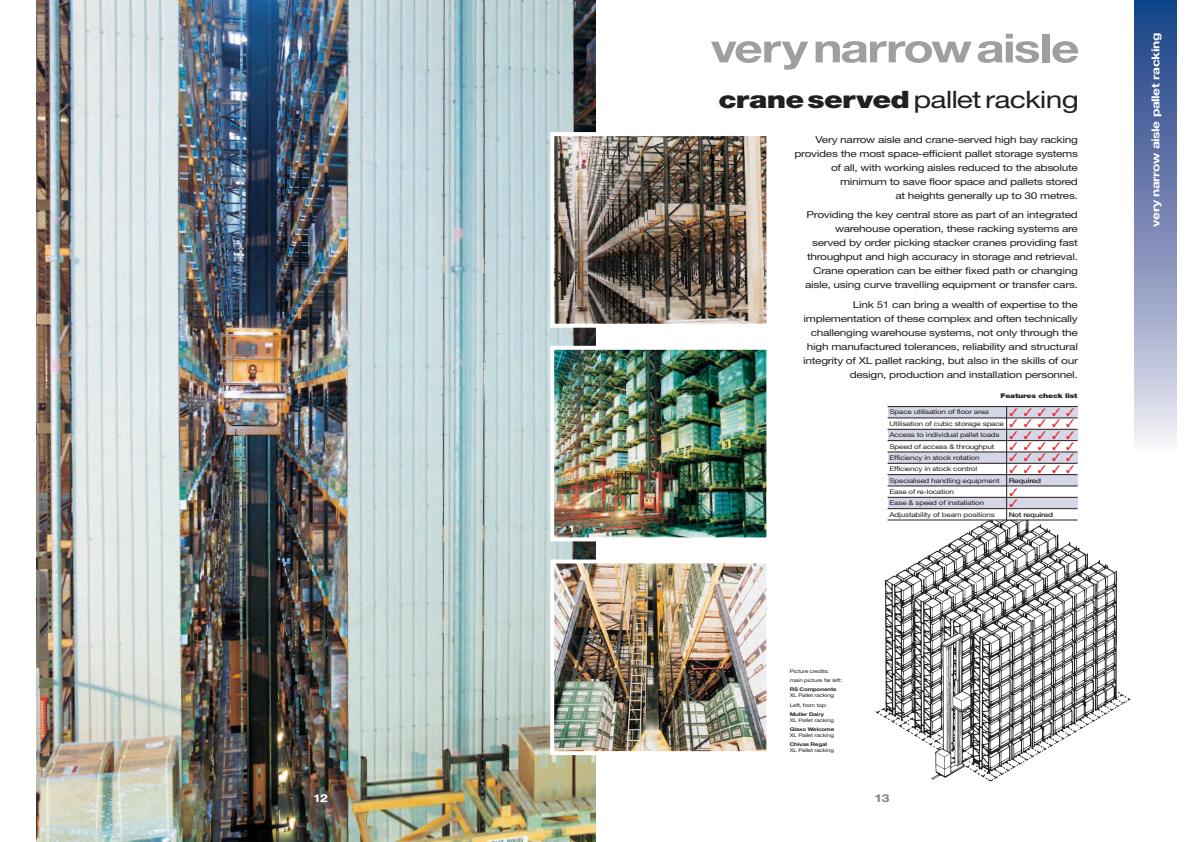
<style>
.page{position:relative;width:1191px;height:842px;background:#fff}
.page>*{position:absolute;margin:0;border:0;box-sizing:border-box;transform-origin:0 0}
.t1{font:700 40px "Helvetica Neue";letter-spacing:-.03em;color:#9d9fa1;scale:1.25 1}
.t2{font:24px "Helvetica Neue";letter-spacing:-.025em;color:#231f20;scale:1.25 1}
.t3{font:11px/22.7px "Zapf Dingbats";color:#ed1c24}
.t4{font:700 11px "Helvetica Neue";letter-spacing:-.025em;color:#fff;scale:1.25 1}
.t5{font:700 11px "Helvetica Neue";color:#808285;scale:1.25 1}
.t6{font:9.5px/14px "Helvetica Neue";letter-spacing:-.025em;color:#231f20;text-align:right;scale:1.25 1}
.t7{font:6.5px/11.3px "Helvetica Neue";letter-spacing:-.025em;color:#231f20;scale:1.25 1}
.t8{font:500 6.5px "Helvetica Neue";letter-spacing:-.025em;color:#231f20;scale:1.25 1}
.t9{font:900 6.5px "Helvetica Neue";letter-spacing:-.025em;color:#231f20;scale:1.25 1}
.t10{font:5px/8.8px "Helvetica Neue";letter-spacing:-.025em;color:#231f20;scale:1.25 1}
.t11{font:700 5px "Helvetica Neue";letter-spacing:-.025em;color:#231f20;scale:1.25 1}
.s1{font-weight:900}
</style>
<div class="page">
<img style="left:37px;top:0;width:558px;height:842px">
<div style="left:1134px;top:0;width:42px;height:449px;background:linear-gradient(to bottom,#123881,#ece6f1)"></div>
<img style="left:875px;top:502px;width:256px;height:280px">
<div style="left:887px;top:509px;width:119px;height:11px;background:#fff"></div>
<div style="left:887px;top:407px;width:190px;height:11px;background:#d5d7e7"></div>
<div style="left:887px;top:429px;width:190px;height:12px;background:#d5d7e7"></div>
<div style="left:887px;top:452px;width:190px;height:11px;background:#d5d7e7"></div>
<div style="left:887px;top:475px;width:190px;height:11px;background:#d5d7e7"></div>
<div style="left:887px;top:497px;width:190px;height:12px;background:#d5d7e7"></div>
<div style="left:1006px;top:509px;width:72px;height:11px;background:#fff"></div>
<hr style="left:887px;top:418px;width:190px;height:1px;background:#231f20">
<hr style="left:887px;top:440px;width:190px;height:1px;background:#231f20">
<hr style="left:887px;top:452px;width:190px;height:1px;background:#231f20">
<hr style="left:887px;top:486px;width:190px;height:1px;background:#231f20">
<hr style="left:887px;top:497px;width:190px;height:1px;background:#231f20">
<hr style="left:887px;top:520px;width:190px;height:1px;background:#231f20">
<hr style="left:887px;top:406px;width:190px;height:1px;background:#231f20">
<hr style="left:1006px;top:407px;width:1px;height:113px;background:#231f20">
<hr style="left:887px;top:463px;width:190px;height:1px;background:#231f20">
<hr style="left:887px;top:474px;width:190px;height:1px;background:#231f20">
<hr style="left:887px;top:508px;width:190px;height:1px;background:#231f20">
<hr style="left:887px;top:429px;width:190px;height:1px;background:#231f20">
<img style="left:555px;top:137px;width:210px;height:186px">
<div style="left:550px;top:132px;width:220px;height:196px;border:4px solid #fff"></div>
<img style="left:555px;top:351px;width:210px;height:185px">
<div style="left:550px;top:346px;width:220px;height:195px;border:4px solid #fff"></div>
<img style="left:555px;top:564px;width:210px;height:186px">
<div style="left:550px;top:559px;width:220px;height:196px;border:4px solid #fff"></div>
<p class="t4" style="left:313px;top:794px;width:13px">12</p>
<h1 class="t1" style="left:710px;top:34px;width:296px">verynarrowaisle</h1>
<h2 class="t2" style="left:718px;top:90px;width:290px"><span class="s1">craneserved</span>palletracking</h2>
<p class="t6" style="left:794px;top:133px;width:228px">Very narrow aisle and crane-served high bay racking provides the most space-efficient pallet storage systems of all, with working aisles reduced to the absolute minimum to save floor space and pallets stored<br>at heights generally up to 30 metres.</p>
<p class="t6" style="left:805px;top:209px;width:220px">Providing the key central store as part of an integrated warehouse operation, these racking systems are served by order picking stacker cranes providing fast throughput and high accuracy in storage and retrieval.<br>Crane operation can be either fixed path or changing aisle, using curve travelling equipment or transfer cars.</p>
<p class="t6" style="left:803px;top:299px;width:221px">Link 51 can bring a wealth of expertise to the implementation of these complex and often technically challenging warehouse systems, not only through the high manufactured tolerances, reliability and structural integrity of XL pallet racking, but also in the skills of our design, production and installation personnel.</p>
<p class="t9" style="left:1000px;top:394px;width:63px">Features check list</p>
<p class="t3" style="left:1009px;top:401px;width:66px">✓✓✓✓✓</p>
<p class="t3" style="left:1009px;top:412px;width:66px">✓✓✓✓✓</p>
<p class="t3" style="left:1009px;top:424px;width:66px">✓✓✓✓✓</p>
<p class="t3" style="left:1009px;top:435px;width:66px">✓✓✓✓✓</p>
<p class="t3" style="left:1009px;top:446px;width:66px">✓✓✓✓✓</p>
<p class="t3" style="left:1009px;top:458px;width:66px">✓✓✓✓✓ ✓</p>
<p class="t7" style="left:889px;top:407px;width:81px">Space utilisation of floor area</p>
<p class="t7" style="left:889px;top:418px;width:93px">Utilisation of cubic storage space<br>Access to individual pallet loads<br>Speed of access &amp; throughput<br>Efficiency in stock rotation<br>Efficiency in stock control<br>Specialised handling equipment</p>
<p class="t8" style="left:1008px;top:478px;width:28px">Required</p>
<p class="t8" style="left:1008px;top:512px;width:37px">Not required</p>
<p class="t7" style="left:889px;top:486px;width:77px">Ease of re-location<br>Ease &amp; speed of installation</p>
<p class="t7" style="left:889px;top:509px;width:86px">Adjustability of beam positions</p>
<p class="t10" style="left:790px;top:667px;width:43px">Picture credits: main picture far left:</p>
<p class="t11" style="left:790px;top:687px;width:39px">RS Components</p>
<p class="t10" style="left:790px;top:690px;width:37px;line-height:10.2px">XL Pallet racking<br>Left, from top:</p>
<p class="t11" style="left:790px;top:712px;width:29px">Muller Dairy</p>
<p class="t10" style="left:790px;top:716px;width:37px">XL Pallet racking</p>
<p class="t11" style="left:790px;top:727px;width:37px">Glaxo Welcome</p>
<p class="t10" style="left:790px;top:731px;width:37px">XL Pallet racking</p>
<p class="t11" style="left:790px;top:742px;width:31px">Chivas Regal</p>
<p class="t10" style="left:790px;top:746px;width:37px">XL Pallet racking</p>
<p class="t5" style="left:874px;top:794px;width:13px">13</p>
<p class="t4" style="left:1151px;top:227px;width:156px;rotate:-90deg">very narrow aisle pallet racking</p>
</div>
